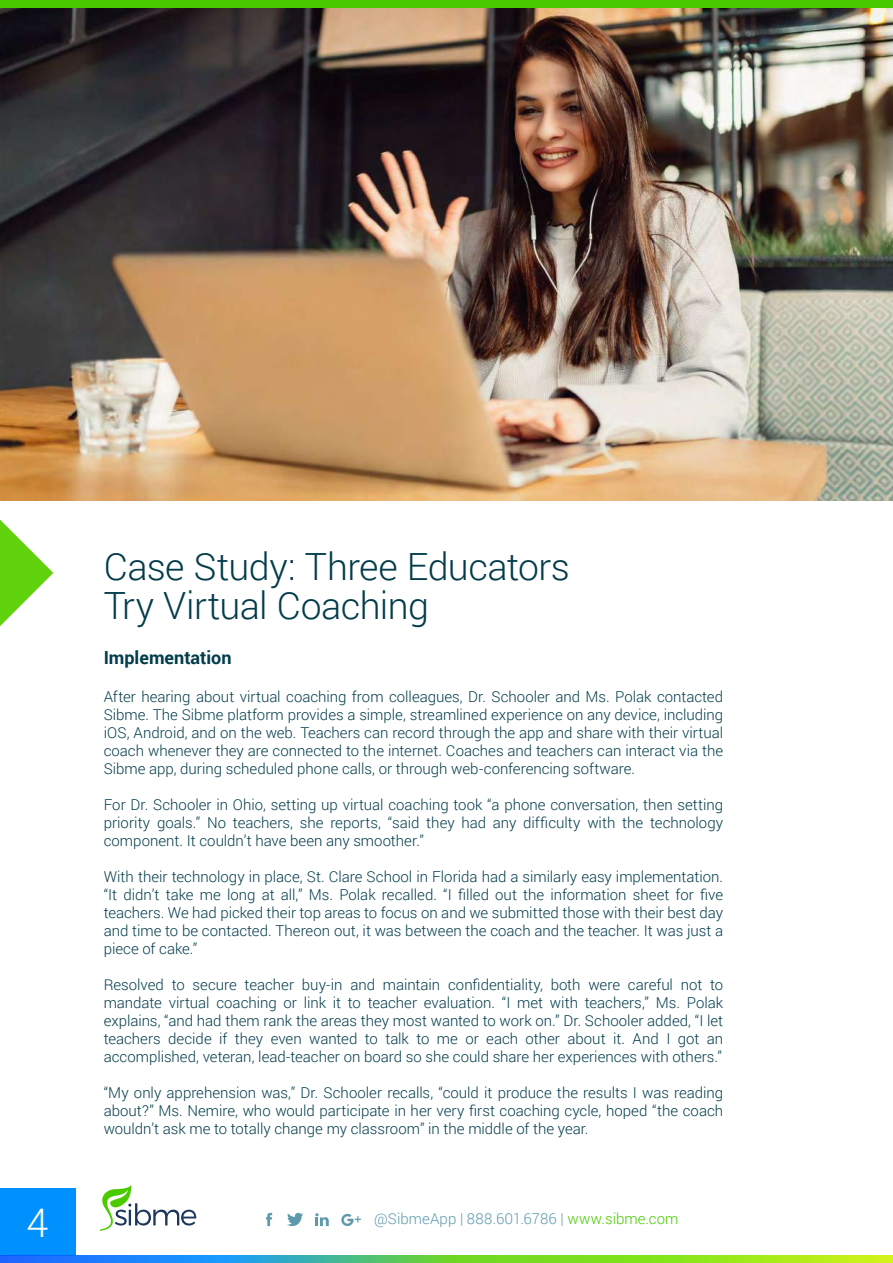
<style>
.page{position:relative;width:893px;height:1263px;background:#fff}
.page>*{position:absolute;margin:0;border:0;box-sizing:border-box;transform-origin:0 0}
.t1{font:300 39.3px "Roboto";color:#fff}
.t2{font:300 37.5px/39px "Roboto";letter-spacing:-.015em;color:#033c4b}
.t3{font:700 18px "Roboto";color:#033c4b}
.t4{font:300 15px/18px "Roboto";color:#033c4b;text-align:justify}
.t5{font:300 15px "Roboto";letter-spacing:.005em;color:#5d9bac}
.s1{color:#4acb00}
</style>
<div class="page">
<img style="left:0;top:8px;width:893px;height:493px">
<div style="left:0;top:0;width:893px;height:8px;background:#4acb00"></div>
<div style="left:0;top:1188px;width:75px;height:67px;background:#0091ff"></div>
<svg style="left:0;top:1255px;width:893px;height:8px;background:#60c073"></svg>
<svg style="left:100px;top:1185px;width:96px;height:46px"></svg>
<svg style="left:341px;top:1214px;width:20px;height:12px"></svg>
<svg style="left:315px;top:1213px;width:14px;height:13px"></svg>
<svg style="left:287px;top:1213px;width:16px;height:13px"></svg>
<svg style="left:266px;top:1213px;width:6px;height:13px"></svg>
<svg style="left:0;top:520px;width:53px;height:106px"></svg>
<h2 class="t2" style="left:104px;top:546px;width:468px">Case Study: Three Educators<br>Try Virtual Coaching</h2>
<p class="t3" style="left:104px;top:645px;width:129px">Implementation</p>
<p class="t4" style="left:104px;top:687px;width:621px">After hearing about virtual coaching from colleagues, Dr. Schooler and Ms. Polak contacted Sibme. The Sibme platform provides a simple, streamlined experience on any device, including iOS, Android, and on the web. Teachers can record through the app and share with their virtual coach whenever they are connected to the internet. Coaches and teachers can interact via the Sibme app, during scheduled phone calls, or through web-conferencing software.</p>
<p class="t4" style="left:104px;top:795px;width:621px">For Dr. Schooler in Ohio, setting up virtual coaching took “a phone conversation, then setting priority goals.” No teachers, she reports, “said they had any difficulty with the technology component. It couldn’t have been any smoother.”</p>
<p class="t4" style="left:104px;top:867px;width:621px">With their technology in place, St. Clare School in Florida had a similarly easy implementation. “It didn’t take me long at all,” Ms. Polak recalled. “I filled out the information sheet for five teachers. We had picked their top areas to focus on and we submitted those with their best day and time to be contacted. Thereon out, it was between the coach and the teacher. It was just a piece of cake.”</p>
<p class="t4" style="left:104px;top:975px;width:621px">Resolved to secure teacher buy-in and maintain confidentiality, both were careful not to mandate virtual coaching or link it to teacher evaluation. “I met with teachers,” Ms. Polak explains, “and had them rank the areas they most wanted to work on.” Dr. Schooler added, “I let teachers decide if they even wanted to talk to me or each other about it. And I got an accomplished, veteran, lead-teacher on board so she could share her experiences with others.”</p>
<p class="t4" style="left:104px;top:1083px;width:621px">“My only apprehension was,” Dr. Schooler recalls, “could it produce the results I was reading about?” Ms. Nemire, who would participate in her very first coaching cycle, hoped “the coach wouldn’t ask me to totally change my classroom” in the middle of the year.</p>
<h1 class="t1" style="left:26px;top:1195px;width:23px">4</h1>
<p class="t5" style="left:374px;top:1208px;width:306px">@SibmeApp | 888.601.6786 | <span class="s1">www.sibme.com</span></p>
</div>
